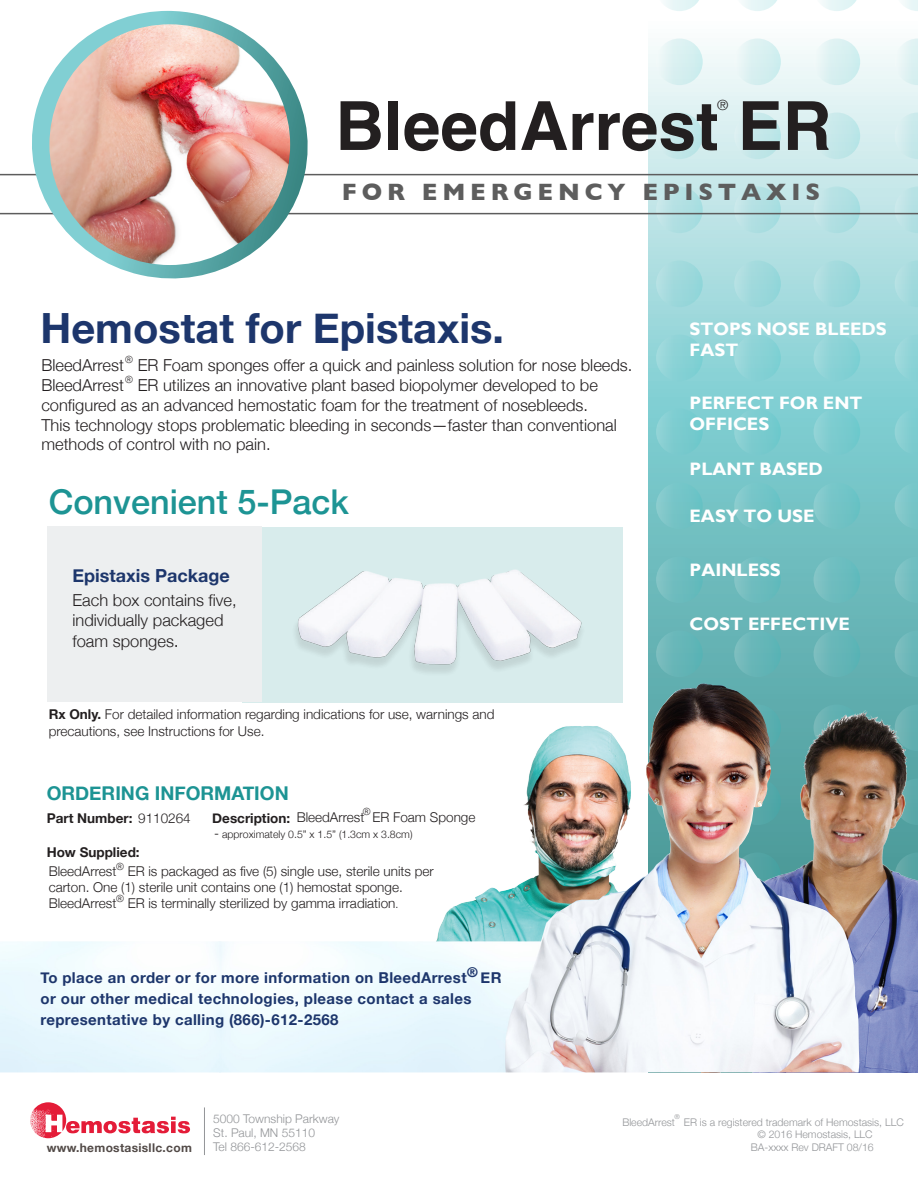
<style>
.page{position:relative;width:918px;height:1188px;background:#fff}
.page>*{position:absolute;margin:0;border:0;box-sizing:border-box;transform-origin:0 0}
.t1{font:700 67.65px "Helvetica";color:#231f20}
.t2{font:700 41.7px "Helvetica Neue";color:#1d366c}
.t3{font:500 34.2px "Helvetica Neue";color:#1d9494}
.t4{font:700 24.15px "Gill Sans";letter-spacing:.2em;color:#5d5d5d}
.t5{font:700 19.05px "Helvetica Neue";color:#1d9494}
.t6{font:700 18px/21.6px "Gill Sans";color:#fff}
.t7{font:700 18px "Helvetica Neue";color:#1d366c}
.t8{font:300 16.5px/19.8px "Helvetica Neue";color:#231f20}
.t9{font:700 15px/21px "Helvetica Neue";letter-spacing:.025em;color:#1d366c}
.t10{font:300 13.95px "Helvetica";color:#231f20}
.t11{font:300 13.5px/16.2px "Helvetica Neue";color:#231f20}
.t12{font:700 13.5px "Helvetica Neue";color:#231f20}
.t13{font:700 12.9px "Gill Sans";color:#1d366c}
.t14{font:300 12px/14.4px "Helvetica Neue";color:#939598}
.t15{font:700 12px "Helvetica Neue";letter-spacing:.025em;color:#524a47}
.t16{font:300 10.5px "Helvetica Neue";color:#939598}
.t17{font:300 10.5px "Helvetica Neue";color:#231f20}
.t18{font:300 9.9px/19.5px "Gill Sans";color:#231f20}
.t19{font:300 6.75px "Helvetica Neue";color:#939598}
.s1{font-size:18px}
.s2{font-weight:700}
.s3{font-weight:300}
.s4{font-size:13.5px}
.s5{font-size:10.5px}
</style>
<div class="page">
<svg style="left:648px;top:38px;width:270px;height:1035px;background:#9ad3d5"></svg>
<div style="left:656px;top:630px;width:47px;height:47px;background:linear-gradient(to right,#79bcbd,#57b2b4);border-radius:50%"></div>
<div style="left:734px;top:630px;width:47px;height:47px;background:linear-gradient(to right,#79bcbd,#57b2b4);border-radius:50%"></div>
<div style="left:814px;top:630px;width:46px;height:47px;background:linear-gradient(to right,#79bcbd,#58b2b4);border-radius:50%"></div>
<svg style="left:895px;top:630px;width:23px;height:47px"></svg>
<div style="left:656px;top:556px;width:47px;height:47px;background:linear-gradient(to right,#80c3c4,#5eb8bb);border-radius:50%"></div>
<div style="left:734px;top:556px;width:47px;height:47px;background:linear-gradient(to right,#80c3c4,#5eb8bb);border-radius:50%"></div>
<div style="left:814px;top:556px;width:46px;height:47px;background:linear-gradient(to right,#80c2c4,#5fb9bb);border-radius:50%"></div>
<svg style="left:895px;top:556px;width:23px;height:47px"></svg>
<div style="left:656px;top:483px;width:47px;height:46px;background:linear-gradient(to right,#87cacc,#65c0c3);border-radius:50%"></div>
<div style="left:734px;top:483px;width:47px;height:46px;background:linear-gradient(to right,#87cacc,#65c0c3);border-radius:50%"></div>
<div style="left:814px;top:483px;width:46px;height:46px;background:linear-gradient(to right,#87cacc,#65c0c3);border-radius:50%"></div>
<svg style="left:895px;top:483px;width:23px;height:46px"></svg>
<div style="left:656px;top:408px;width:47px;height:47px;background:linear-gradient(to right,#8ed1d4,#6bc7cb);border-radius:50%"></div>
<div style="left:734px;top:408px;width:47px;height:47px;background:linear-gradient(to right,#8ed1d5,#6bc7cb);border-radius:50%"></div>
<div style="left:814px;top:408px;width:46px;height:47px;background:linear-gradient(to right,#8dd1d4,#6cc8cb);border-radius:50%"></div>
<svg style="left:895px;top:408px;width:23px;height:47px"></svg>
<div style="left:656px;top:334px;width:47px;height:47px;background:linear-gradient(to right,#9dd8db,#7aced2);border-radius:50%"></div>
<div style="left:734px;top:334px;width:47px;height:47px;background:linear-gradient(to right,#9dd8db,#7aced2);border-radius:50%"></div>
<div style="left:814px;top:334px;width:46px;height:47px;background:linear-gradient(to right,#9cd8db,#7bced2);border-radius:50%"></div>
<svg style="left:895px;top:334px;width:23px;height:47px"></svg>
<div style="left:656px;top:261px;width:47px;height:46px;background:linear-gradient(to right,#b1dfe1,#8fd5d8);border-radius:50%"></div>
<div style="left:734px;top:261px;width:47px;height:46px;background:linear-gradient(to right,#b1dfe1,#8fd5d8);border-radius:50%"></div>
<div style="left:814px;top:261px;width:46px;height:46px;background:linear-gradient(to right,#b1dee1,#90d5d8);border-radius:50%"></div>
<svg style="left:895px;top:261px;width:23px;height:46px"></svg>
<svg style="left:656px;top:186px;width:47px;height:47px;background:#b2dfe1"></svg>
<svg style="left:734px;top:186px;width:47px;height:47px;background:#b2dfe1"></svg>
<svg style="left:814px;top:186px;width:46px;height:47px;background:#b2dee1"></svg>
<svg style="left:895px;top:186px;width:23px;height:47px"></svg>
<div style="left:656px;top:112px;width:47px;height:47px;background:linear-gradient(to right,#d8eeef,#b6e4e6);border-radius:50%"></div>
<div style="left:734px;top:112px;width:47px;height:47px;background:linear-gradient(to right,#d9eeef,#b6e4e6);border-radius:50%"></div>
<div style="left:814px;top:112px;width:46px;height:47px;background:linear-gradient(to right,#d8edef,#b7e4e6);border-radius:50%"></div>
<svg style="left:895px;top:112px;width:23px;height:47px"></svg>
<div style="left:656px;top:39px;width:47px;height:46px;background:linear-gradient(to right,#ecf6f6,#caeced);border-radius:50%"></div>
<div style="left:734px;top:39px;width:47px;height:46px;background:linear-gradient(to right,#ecf6f7,#caeced);border-radius:50%"></div>
<div style="left:814px;top:39px;width:46px;height:46px;background:linear-gradient(to right,#ecf6f6,#cbeced);border-radius:50%"></div>
<svg style="left:895px;top:39px;width:23px;height:46px"></svg>
<svg style="left:664px;top:0;width:35px;height:11px"></svg>
<svg style="left:742px;top:0;width:35px;height:11px"></svg>
<svg style="left:822px;top:0;width:35px;height:11px"></svg>
<svg style="left:903px;top:0;width:15px;height:11px"></svg>
<div style="left:242px;top:527px;width:380px;height:175px;background:#d8ecec"></div>
<img style="left:701px;top:692px;width:217px;height:381px">
<img style="left:221px;top:683px;width:638px;height:389px">
<img style="left:270px;top:569px;width:346px;height:150px">
<div style="left:47px;top:527px;width:214px;height:175px;background:#edeff0"></div>
<hr style="left:0;top:174px;width:918px;height:1px;background:#5d5d5d">
<hr style="left:0;top:213px;width:918px;height:1px;background:#5d5d5d">
<hr style="left:204px;top:1107px;width:1px;height:48px;background:#939598">
<svg style="left:30px;top:1102px;width:160px;height:36px"></svg>
<svg style="left:19px;top:11px;width:302px;height:268px"></svg>
<img style="left:49px;top:24px;width:241px;height:241px;border-radius:120px">
<p class="t10" style="left:717px;top:99px;width:13px">®</p>
<h1 class="t1" style="left:335px;top:98px;width:498px">BleedArrest ER</h1>
<h3 class="t4" style="left:342px;top:178px;width:480px">FOR EMERGENCY EPISTAXIS</h3>
<h2 class="t2" style="left:40px;top:302px;width:465px">Hemostat for Epistaxis.</h2>
<p class="t8" style="left:41px;top:355px;width:593px">BleedArrest ER Foam sponges offer a quick and painless solution for nose bleeds.<br>BleedArrest ER utilizes an innovative plant based biopolymer developed to be configured as an advanced hemostatic foam for the treatment of nosebleeds.<br>This technology stops problematic bleeding in seconds—faster than conventional methods of control with no pain.</p>
<p class="t18" style="left:125px;top:350px;width:9px">® ®</p>
<h3 class="t3" style="left:49px;top:481px;width:302px">Convenient 5-Pack</h3>
<p class="t7" style="left:73px;top:564px;width:159px">Epistaxis Package</p>
<p class="t8" style="left:73px;top:590px;width:166px">Each box contains five, individually packaged</p>
<p class="t8" style="left:73px;top:631px;width:108px">foam sponges<span class="s1">.</span></p>
<p class="t11" style="left:49px;top:706px;width:447px;line-height:17.1px"><span class="s2">Rx Only.</span> For detailed information regarding indications for use, warnings and precautions, see Instructions for Use.</p>
<p class="t5" style="left:47px;top:781px;width:244px">ORDERING INFORMATION</p>
<p class="t12" style="left:47px;top:810px;width:146px">Part Number: <span class="s3">9110264</span></p>
<p class="t12" style="left:47px;top:844px;width:94px">How Supplied:</p>
<p class="t18" style="left:363px;top:802px;width:9px">®</p>
<p class="t11" style="left:212px;top:809px;width:265px"><span class="s2">Description:</span> BleedArrest ER Foam Sponge</p>
<p class="t17" style="left:214px;top:828px;width:200px"><span class="s4">-</span> approximately 0.5” x 1.5” (1.3cm x 3.8cm)</p>
<p class="t18" style="left:116px;top:857px;width:9px">®</p>
<p class="t18" style="left:116px;top:889px;width:9px">®</p>
<p class="t11" style="left:49px;top:863px;width:387px">BleedArrest ER is packaged as five (5) single use, sterile units per carton. One (1) sterile unit contains one (1) hemostat sponge.<br>BleedArrest ER is terminally sterilized by gamma irradiation<span class="s5">.</span></p>
<p class="t13" style="left:468px;top:964px;width:12px">®</p>
<p class="t9" style="left:40px;top:967px;width:463px">To place an order or for more information on BleedArrest ER or our other medical technologies, please contact a sales representative by calling (866)-612-2568</p>
<p class="t6" style="left:690px;top:317px;width:199px">STOPS NOSE BLEEDS<br>FAST</p>
<p class="t6" style="left:690px;top:391px;width:174px">PERFECT FOR ENT<br>OFFICES</p>
<p class="t6" style="left:690px;top:458px;width:135px">PLANT BASED</p>
<p class="t6" style="left:690px;top:505px;width:126px">EASY TO USE</p>
<p class="t6" style="left:690px;top:558px;width:93px">PAINLESS</p>
<p class="t6" style="left:690px;top:613px;width:162px">COST EFFECTIVE</p>
<p class="t15" style="left:47px;top:1140px;width:147px">www.hemostasisllc.com</p>
<p class="t14" style="left:213px;top:1111px;width:128px">5000 Township Parkway<br>St. Paul, MN 55110<br>Tel 866-612-2568</p>
<p class="t16" style="left:622px;top:1116px;width:283px">BleedArrest ER is a registered trademark of Hemostasis, LLC</p>
<p class="t19" style="left:675px;top:1113px;width:7px">®</p>
<p class="t16" style="left:758px;top:1128px;width:117px">© 2016 Hemostasis, LLC</p>
<p class="t16" style="left:751px;top:1141px;width:124px">BA-xxxx Rev DRAFT 08/16</p>
</div>
